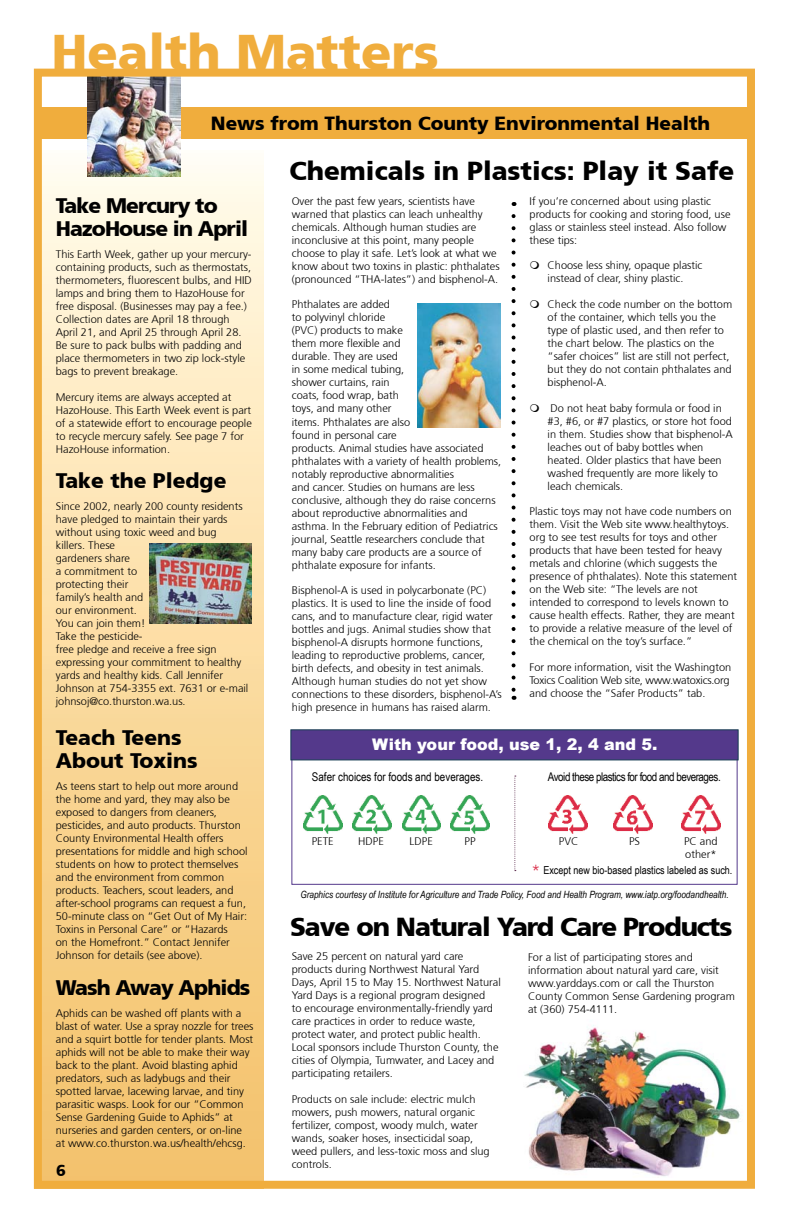
<style>
.page{position:relative;width:792px;height:1224px;background:#fff}
.page>*{position:absolute;margin:0;border:0;box-sizing:border-box;transform-origin:0 0}
.t1{font:900 50px "Frutiger";color:#f0ad3d}
.t2{font:900 26px "Frutiger";color:#000}
.t3{font:900 26px "Frutiger";letter-spacing:-.04em;color:#000}
.t4{font:900 21px/23px "Frutiger";letter-spacing:-.04em;color:#000}
.t5{font:900 21px/23px "Frutiger";color:#000}
.t6{font:900 19px "Frutiger";color:#000}
.t7{font:900 16px "Arial";color:#fff}
.t8{font:900 16px "Frutiger";color:#000}
.t9{font:12px "Arial Narrow";letter-spacing:-.04em;color:#000}
.t10{font:12px "Arial Narrow";color:#000}
.t11{font:300 11px/13px "Frutiger 45";color:#000}
.t12{font:11px "Arial Narrow";color:#000}
.t13{font:italic 10px "Arial Narrow";color:#000}
.s1{font-family:"Frutiger 45";font-weight:300;font-size:16px;color:#d92a46}
</style>
<div class="page">
<div style="left:34px;top:151px;width:230px;height:1037px;background:linear-gradient(to bottom,#fffbe8,#f4bf63)"></div>
<div style="left:40px;top:107px;width:711px;height:32px;background:#f0ad3d"></div>
<svg style="left:512px;top:216px;width:4px;height:484px"></svg>
<div style="left:291px;top:750px;width:447px;height:135px;border:1px solid #54398b"></div>
<div style="left:290px;top:729px;width:449px;height:31px;background:#54398b;border:1px solid #183d53"></div>
<svg style="left:514px;top:776px;width:2px;height:95px"></svg>
<img style="left:150px;top:544px;width:102px;height:80px">
<img style="left:304px;top:796px;width:38px;height:38px">
<img style="left:353px;top:796px;width:38px;height:38px">
<img style="left:402px;top:796px;width:39px;height:38px">
<img style="left:451px;top:796px;width:38px;height:38px">
<img style="left:549px;top:796px;width:38px;height:38px">
<img style="left:614px;top:796px;width:38px;height:38px">
<img style="left:682px;top:796px;width:38px;height:38px">
<img style="left:417px;top:304px;width:83px;height:124px">
<img style="left:87px;top:78px;width:94px;height:98px">
<img style="left:524px;top:1025px;width:216px;height:151px">
<div style="left:34px;top:69px;width:721px;height:1120px;border:8px solid #f0ad3d"></div>
<h1 class="t1" style="left:51px;top:23px;width:389px">Health Matters</h1>
<h3 class="t6" style="left:211px;top:112px;width:501px">News from Thurston County Environmental Health</h3>
<h2 class="t2" style="left:289px;top:156px;width:447px">Chemicals in Plastics: Play it Safe</h2>
<h3 class="t4" style="left:56px;top:194px;width:194px">Take Mercury to<br>HazoHouse in April</h3>
<p class="t11" style="left:56px;top:248px;width:197px">This Earth Week, gather up your mercury&shy;containing products, such as thermostats, thermometers, fluorescent bulbs, and HID lamps and bring them to HazoHouse for free disposal. (Businesses may pay a fee.)<br>Collection dates are April 18 through April 21, and April 25 through April 28.<br>Be sure to pack bulbs with padding and place thermometers in two zip lock-style bags to prevent breakage.</p>
<p class="t11" style="left:56px;top:391px;width:197px">Mercury items are always accepted at HazoHouse. This Earth Week event is part of a statewide effort to encourage people to recycle mercury safely. See page 7 for HazoHouse information.</p>
<h3 class="t5" style="left:56px;top:469px;width:172px">Take the Pledge</h3>
<p class="t11" style="left:56px;top:500px;width:194px">Since 2002, nearly 200 county residents have pledged to maintain their yards without using toxic weed and bug killers. These<br>gardeners share<br>a commitment to<br>protecting their<br>family’s health and<br>our environment.<br>You can join them!<br>Take the pesticide-<br>free pledge and receive a free sign expressing your commitment to healthy yards and healthy kids. Call Jennifer<br>Johnson at 754-3355 ext. 7631 or e-mail johnsoj@co.thurston.wa.us.</p>
<h3 class="t5" style="left:56px;top:726px;width:143px">Teach Teens<br>About Toxins</h3>
<p class="t11" style="left:56px;top:780px;width:193px">As teens start to help out more around the home and yard, they may also be exposed to dangers from cleaners, pesticides, and auto products. Thurston County Environmental Health offers presentations for middle and high school students on how to protect themselves and the environment from common products. Teachers, scout leaders, and after-school programs can request a fun, 50-minute class on “Get Out of My Hair:<br>Toxins in Personal Care” or “Hazards<br>on the Homefront.” Contact Jennifer Johnson for details (see above).</p>
<h3 class="t4" style="left:56px;top:976px;width:196px">Wash Away Aphids</h3>
<p class="t11" style="left:56px;top:1007px;width:199px">Aphids can be washed off plants with a blast of water. Use a spray nozzle for trees and a squirt bottle for tender plants. Most aphids will not be able to make their way back to the plant. Avoid blasting aphid predators, such as ladybugs and their spotted larvae, lacewing larvae, and tiny parasitic wasps. Look for our “Common Sense Gardening Guide to Aphids” at nurseries and garden centers, or on-line at www.co.thurston.wa.us/health/ehcsg.</p>
<h3 class="t8" style="left:56px;top:1161px;width:11px">6</h3>
<p class="t11" style="left:292px;top:195px;width:209px">Over the past few years, scientists have warned that plastics can leach unhealthy chemicals. Although human studies are inconclusive at this point, many people choose to play it safe. Let’s look at what we know about two toxins in plastic: phthalates (pronounced “THA-lates”) and bisphenol-A.</p>
<p class="t11" style="left:292px;top:298px;width:211px">Phthalates are added<br>to polyvinyl chloride<br>(PVC) products to make<br>them more flexible and<br>durable. They are used<br>in some medical tubing,<br>shower curtains, rain<br>coats, food wrap, bath<br>toys, and many other<br>items. Phthalates are also<br>found in personal care<br>products. Animal studies have associated phthalates with a variety of health problems, notably reproductive abnormalities<br>and cancer. Studies on humans are less conclusive, although they do raise concerns about reproductive abnormalities and asthma. In the February edition of Pediatrics journal, Seattle researchers conclude that many baby care products are a source of phthalate exposure for infants.</p>
<p class="t11" style="left:292px;top:584px;width:211px">Bisphenol-A is used in polycarbonate (PC) plastics. It is used to line the inside of food cans, and to manufacture clear, rigid water bottles and jugs. Animal studies show that bisphenol-A disrupts hormone functions, leading to reproductive problems, cancer, birth defects, and obesity in test animals.<br>Although human studies do not yet show connections to these disorders, bisphenol-A’s high presence in humans has raised alarm.</p>
<p class="t11" style="left:530px;top:195px;width:202px">If you’re concerned about using plastic products for cooking and storing food, use glass or stainless steel instead. Also follow these tips:</p>
<p class="t11" style="left:548px;top:259px;width:156px">Choose less shiny, opaque plastic instead of clear, shiny plastic.</p>
<p class="t11" style="left:548px;top:298px;width:186px">Check the code number on the bottom of the container, which tells you the type of plastic used, and then refer to the chart below. The plastics on the “safer choices” list are still not perfect, but they do not contain phthalates and bisphenol-A.</p>
<p class="t11" style="left:548px;top:402px;width:187px">Do not heat baby formula or food in #3, #6, or #7 plastics, or store hot food in them. Studies show that bisphenol-A leaches out of baby bottles when heated. Older plastics that have been washed frequently are more likely to leach chemicals.</p>
<p class="t11" style="left:530px;top:505px;width:209px">Plastic toys may not have code numbers on them. Visit the Web site www.healthytoys. org to see test results for toys and other products that have been tested for heavy metals and chlorine (which suggests the presence of phthalates). Note this statement on the Web site: “The levels are not intended to correspond to levels known to cause health effects. Rather, they are meant to provide a relative measure of the level of the chemical on the toy’s surface.”</p>
<p class="t11" style="left:530px;top:661px;width:203px">For more information, visit the Washington<br>Toxics Coalition Web site, www.watoxics.org and choose the “Safer Products” tab.</p>
<h3 class="t7" style="left:372px;top:733px;width:287px">With your food, use 1, 2, 4 and 5.</h3>
<p class="t10" style="left:312px;top:768px;width:173px">Safer choices for foods and beverages.</p>
<p class="t9" style="left:548px;top:768px;width:174px">Avoid these plastics for food and beverages.</p>
<p class="t11" style="left:312px;top:835px;width:23px">PETE</p>
<p class="t11" style="left:358px;top:835px;width:27px">HDPE</p>
<p class="t11" style="left:410px;top:835px;width:25px">LDPE</p>
<p class="t11" style="left:465px;top:835px;width:12px">PP</p>
<p class="t11" style="left:559px;top:835px;width:21px">PVC</p>
<p class="t11" style="left:629px;top:835px;width:12px">PS</p>
<p class="t11" style="left:684px;top:835px;width:35px">PC and other*</p>
<p class="t12" style="left:531px;top:862px;width:203px"><span class="s1">*</span> Except new bio-based plastics labeled as such.</p>
<p class="t13" style="left:300px;top:887px;width:430px">Graphics courtesy of Institute for Agriculture and Trade Policy, Food and Health Program, www.iatp.org/foodandhealth.</p>
<h2 class="t3" style="left:290px;top:911px;width:444px">Save on Natural Yard Care Products</h2>
<p class="t11" style="left:292px;top:950px;width:211px">Save 25 percent on natural yard care products during Northwest Natural Yard Days, April 15 to May 15. Northwest Natural Yard Days is a regional program designed<br>to encourage environmentally-friendly yard care practices in order to reduce waste, protect water, and protect public health.<br>Local sponsors include Thurston County, the cities of Olympia, Tumwater, and Lacey and participating retailers.</p>
<p class="t11" style="left:292px;top:1092px;width:200px">Products on sale include: electric mulch mowers, push mowers, natural organic fertilizer, compost, woody mulch, water wands, soaker hoses, insecticidal soap, weed pullers, and less-toxic moss and slug controls.</p>
<p class="t11" style="left:528px;top:950px;width:208px">For a list of participating stores and information about natural yard care, visit www.yarddays.com or call the Thurston County Common Sense Gardening program at (360) 754-4111.</p>
</div>
